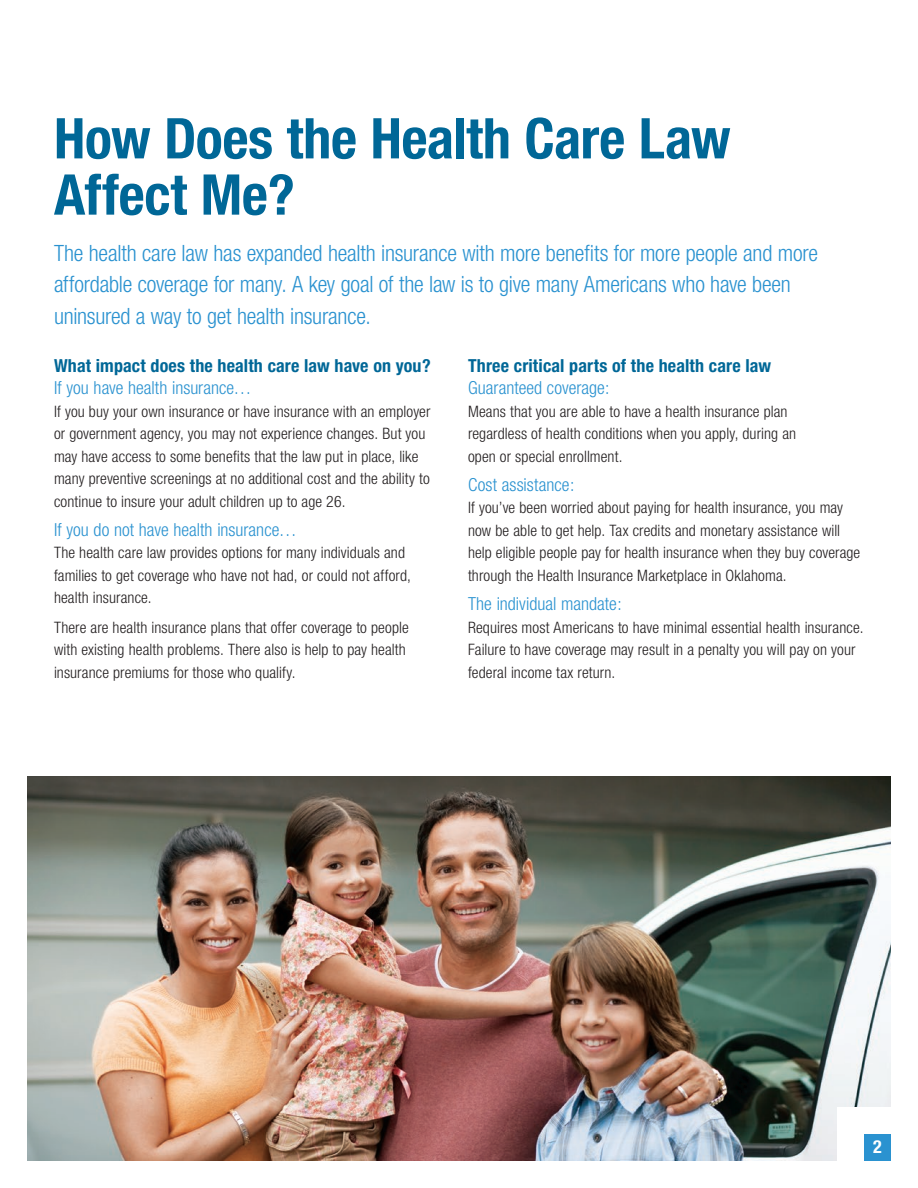
<style>
.page{position:relative;width:918px;height:1188px;background:#fff}
.page>*{position:absolute;margin:0;border:0;box-sizing:border-box;transform-origin:0 0}
.t1{font:700 condensed 56.25px/56.2px "Helvetica Neue";letter-spacing:-.005em;color:#006797}
.t2{font:300 condensed 22.5px/31.5px "Helvetica Neue";letter-spacing:-.01em;color:#2a92d0}
.t3{font:300 condensed 18px "Helvetica Neue";letter-spacing:.005em;color:#2a92d0}
.t4{font:700 condensed 18px "Helvetica Neue";letter-spacing:.01em;color:#006797}
.t5{font:700 condensed 18px "Helvetica Neue";color:#fff}
.t6{font:300 condensed 15.75px/22.5px "Helvetica Neue";letter-spacing:.005em;color:#231f20}
</style>
<div class="page">
<img style="left:27px;top:776px;width:864px;height:385px">
<svg style="left:824px;top:1094px;width:67px;height:67px"></svg>
<p class="t1" style="left:54px;top:110px;width:678px">How Does the Health Care Law<br>Affect Me?</p>
<p class="t2" style="left:54px;top:237px;width:766px">The health care law has expanded health insurance with more benefits for more people and more affordable coverage for many. A key goal of the law is to give many Americans who have been uninsured a way to get health insurance.</p>
<p class="t4" style="left:54px;top:354px;width:378px">What impact does the health care law have on you?</p>
<p class="t3" style="left:54px;top:378px;width:199px">If you have health insurance…</p>
<p class="t6" style="left:54px;top:400px;width:378px">If you buy your own insurance or have insurance with an employer or government agency, you may not experience changes. But you may have access to some benefits that the law put in place, like many preventive screenings at no additional cost and the ability to continue to insure your adult children up to age 26.</p>
<p class="t3" style="left:54px;top:519px;width:244px">If you do not have health insurance…</p>
<p class="t6" style="left:54px;top:542px;width:358px">The health care law provides options for many individuals and families to get coverage who have not had, or could not afford, health insurance.</p>
<p class="t6" style="left:54px;top:616px;width:356px">There are health insurance plans that offer coverage to people with existing health problems. There also is help to pay health insurance premiums for those who qualify.</p>
<p class="t4" style="left:468px;top:354px;width:305px">Three critical parts of the health care law</p>
<p class="t3" style="left:468px;top:378px;width:143px">Guaranteed coverage:</p>
<p class="t6" style="left:468px;top:400px;width:330px">Means that you are able to have a health insurance plan regardless of health conditions when you apply, during an open or special enrollment.</p>
<p class="t3" style="left:468px;top:474px;width:108px">Cost assistance:</p>
<p class="t6" style="left:468px;top:497px;width:394px">If you’ve been worried about paying for health insurance, you may now be able to get help. Tax credits and monetary assistance will help eligible people pay for health insurance when they buy coverage through the Health Insurance Marketplace in Oklahoma.</p>
<p class="t3" style="left:468px;top:594px;width:155px">The individual mandate:</p>
<p class="t6" style="left:468px;top:616px;width:397px">Requires most Americans to have minimal essential health insurance.<br>Failure to have coverage may result in a penalty you will pay on your federal income tax return.</p>
<p class="t5" style="left:873px;top:1136px;width:10px">2</p>
</div>
